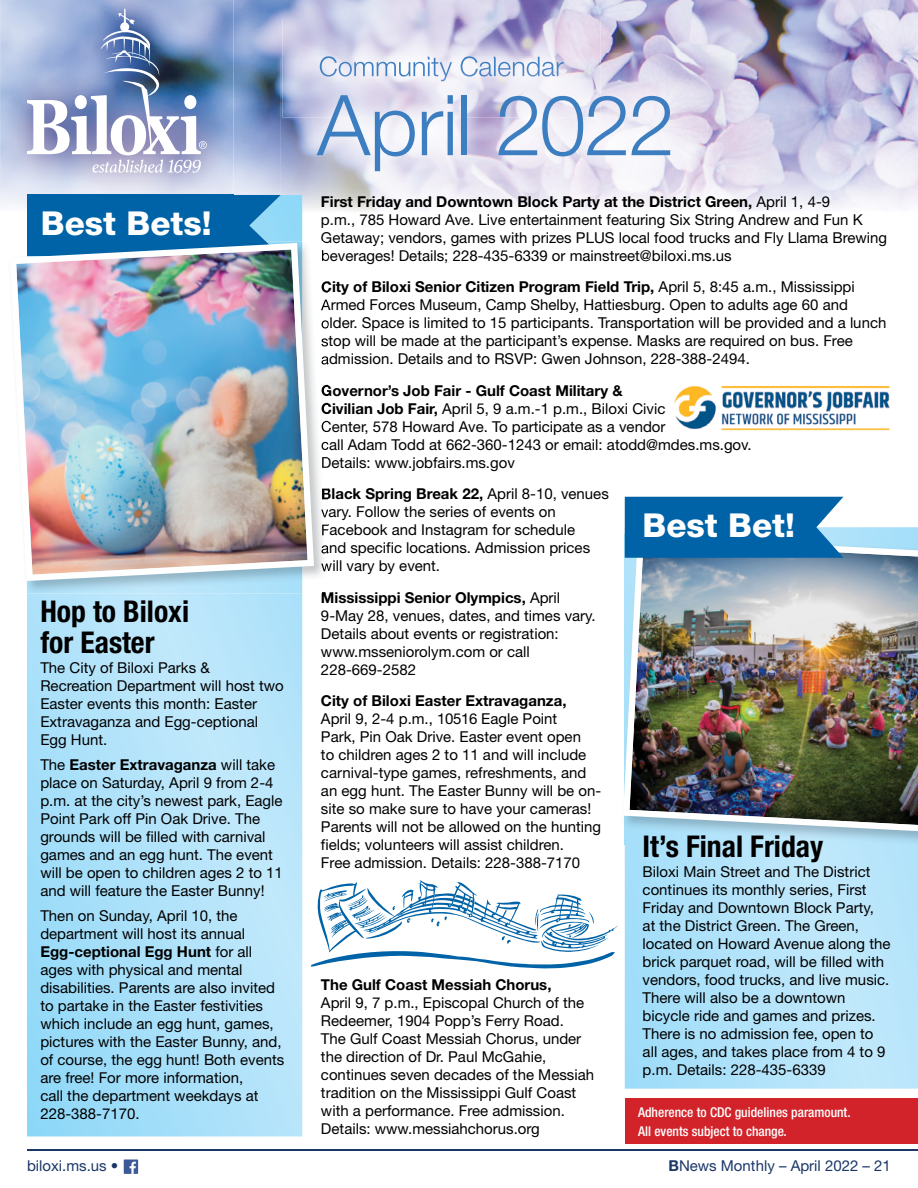
<style>
.page{position:relative;width:918px;height:1188px;background:#fff}
.page>*{position:absolute;margin:0;border:0;box-sizing:border-box;transform-origin:0 0}
.t1{font:300 84px "Helvetica Neue";letter-spacing:-.015em;color:#3d7ec1}
.t2{font:800 33px "Helvetica Neue";color:#fff}
.t3{font:700 condensed 30px/31.5px "Helvetica Neue";color:#000}
.t4{font:15px/18px "Helvetica Neue";color:#000}
.t5{font:700 15px "Helvetica Neue";color:#000}
.t6{font:15px "Helvetica Neue";color:#1a3768}
.t7{font:500 condensed 13.5px/18.6px "Helvetica Neue";color:#fff}
.s1{font-weight:700}
</style>
<div class="page">
<div style="left:124px;top:1159px;width:14px;height:15px;background:#3d5a98"></div>
<svg style="left:130px;top:1162px;width:6px;height:12px"></svg>
<img style="left:233px;top:0;width:73px;height:212px">
<img style="left:306px;top:0;width:612px;height:53px">
<img style="left:601px;top:53px;width:317px;height:53px">
<img style="left:707px;top:106px;width:211px;height:104px">
<img style="left:282px;top:19px;width:319px;height:89px">
<img style="left:320px;top:56px;width:244px;height:2px">
<img style="left:281px;top:58px;width:53px;height:150px">
<img style="left:600px;top:58px;width:107px;height:150px">
<img style="left:334px;top:108px;width:267px;height:100px">
<img style="left:320px;top:58px;width:244px;height:23px">
<svg style="left:27px;top:195px;width:275px;height:941px;background:#afe2f9"></svg>
<svg style="left:625px;top:527px;width:293px;height:562px;background:#b3e3fa"></svg>
<svg style="left:27px;top:195px;width:254px;height:46px;background:#0c6cad"></svg>
<img style="left:1px;top:0;width:232px;height:202px">
<img style="left:27px;top:195px;width:206px;height:7px">
<svg style="left:27px;top:9px;width:180px;height:164px"></svg>
<img style="left:624px;top:534px;width:294px;height:310px">
<img style="left:624px;top:536px;width:294px;height:296px">
<svg style="left:625px;top:497px;width:218px;height:61px;background:#0d6bac"></svg>
<img style="left:302px;top:241px;width:25px;height:352px">
<img style="left:27px;top:241px;width:275px;height:352px">
<svg style="left:322px;top:241px;width:5px;height:5px"></svg>
<img style="left:322px;top:250px;width:5px;height:14px">
<img style="left:322px;top:281px;width:5px;height:14px">
<img style="left:321px;top:299px;width:6px;height:14px">
<img style="left:322px;top:317px;width:5px;height:14px">
<svg style="left:321px;top:336px;width:6px;height:13px"></svg>
<img style="left:322px;top:353px;width:5px;height:14px">
<img style="left:322px;top:385px;width:5px;height:14px">
<svg style="left:322px;top:403px;width:5px;height:13px"></svg>
<img style="left:322px;top:421px;width:5px;height:14px">
<img style="left:322px;top:439px;width:5px;height:14px">
<img style="left:322px;top:457px;width:5px;height:14px">
<img style="left:322px;top:488px;width:5px;height:14px">
<img style="left:321px;top:506px;width:6px;height:14px">
<img style="left:322px;top:524px;width:5px;height:14px">
<img style="left:322px;top:542px;width:5px;height:14px">
<svg style="left:321px;top:561px;width:6px;height:13px"></svg>
<img style="left:27px;top:241px;width:254px;height:2px">
<img style="left:16px;top:243px;width:298px;height:338px">
<img style="left:674px;top:385px;width:216px;height:46px">
<svg style="left:310px;top:880px;width:308px;height:89px"></svg>
<div style="left:625px;top:1098px;width:293px;height:46px;background:#d2232a"></div>
<hr style="left:27px;top:1149px;width:891px;height:2px;background:#1a3768">
<h2 class="t2" style="left:41px;top:204px;width:172px">Best Bets!</h2>
<h3 class="t3" style="left:40px;top:595px;width:150px">Hop to Biloxi for Easter</h3>
<p class="t4" style="left:40px;top:659px;width:245px">The City of Biloxi Parks &amp;<br>Recreation Department will host two<br>Easter events this month: Easter<br>Extravaganza and Egg-ceptional<br>Egg Hunt.</p>
<p class="t4" style="left:40px;top:756px;width:244px">The <span class="s1">Easter Extravaganza</span> will take place on Saturday, April 9 from 2-4 p.m. at the city’s newest park, Eagle Point Park off Pin Oak Drive. The grounds will be filled with carnival games and an egg hunt. The event will be open to children ages 2 to 11 and will feature the Easter Bunny!</p>
<p class="t4" style="left:40px;top:906px;width:245px">Then on Sunday, April 10, the department will host its annual<br><span class="s1">Egg-ceptional Egg Hunt</span> for all ages with physical and mental disabilities. Parents are also invited to partake in the Easter festivities which include an egg hunt, games, pictures with the Easter Bunny, and, of course, the egg hunt! Both events are free! For more information,<br>call the department weekdays at<br>228-388-7170.</p>
<p class="t6" style="left:27px;top:1157px;width:93px">biloxi.ms.us •</p>
<h1 class="t1" style="left:317px;top:74px;width:359px">April 2022</h1>
<p class="t4" style="left:321px;top:192px;width:568px"><span class="s1">First Friday and Downtown Block Party at the District Green,</span> April 1, 4-9<br>p.m., 785 Howard Ave. Live entertainment featuring Six String Andrew and Fun K Getaway; vendors, games with prizes PLUS local food trucks and Fly Llama Brewing beverages! Details; 228-435-6339 or mainstreet@biloxi.ms.us</p>
<p class="t4" style="left:321px;top:278px;width:567px"><span class="s1">City of Biloxi Senior Citizen Program Field Trip,</span> April 5, 8:45 a.m., Mississippi Armed Forces Museum, Camp Shelby, Hattiesburg. Open to adults age 60 and older. Space is limited to 15 participants. Transportation will be provided and a lunch stop will be made at the participant’s expense. Masks are required on bus. Free admission. Details and to RSVP: Gwen Johnson, 228-388-2494.</p>
<p class="t4" style="left:321px;top:381px;width:432px"><span class="s1">Governor’s Job Fair - Gulf Coast Military &amp;<br>Civilian Job Fair,</span> April 5, 9 a.m.-1 p.m., Biloxi Civic<br>Center, 578 Howard Ave. To participate as a vendor<br>call Adam Todd at 662-360-1243 or email: atodd@mdes.ms.gov.<br>Details: www.jobfairs.ms.gov</p>
<p class="t4" style="left:321px;top:485px;width:289px"><span class="s1">Black Spring Break 22,</span> April 8-10, venues vary. Follow the series of events on Facebook and Instagram for schedule<br>and specific locations. Admission prices will vary by event.</p>
<p class="t4" style="left:321px;top:588px;width:276px"><span class="s1">Mississippi Senior Olympics,</span> April<br>9-May 28, venues, dates, and times vary.<br>Details about events or registration: www.msseniorolym.com or call<br>228-669-2582</p>
<p class="t5" style="left:321px;top:692px;width:247px">City of Biloxi Easter Extravaganza,</p>
<p class="t4" style="left:321px;top:710px;width:282px">April 9, 2-4 p.m., 10516 Eagle Point<br>Park, Pin Oak Drive. Easter event open<br>to children ages 2 to 11 and will include carnival-type games, refreshments, and an egg hunt. The Easter Bunny will be on&shy;site so make sure to have your cameras!<br>Parents will not be allowed on the hunting fields; volunteers will assist children.<br>Free admission. Details: 228-388-7170</p>
<h2 class="t2" style="left:643px;top:506px;width:154px">Best Bet!</h2>
<h3 class="t3" style="left:643px;top:830px;width:182px">It’s Final Friday</h3>
<p class="t4" style="left:643px;top:862px;width:249px">Biloxi Main Street and The District continues its monthly series, First Friday and Downtown Block Party, at the District Green. The Green, located on Howard Avenue along the brick parquet road, will be filled with vendors, food trucks, and live music.<br>There will also be a downtown bicycle ride and games and prizes.<br>There is no admission fee, open to all ages, and takes place from 4 to 9 p.m. Details: 228-435-6339</p>
<p class="t7" style="left:638px;top:1103px;width:214px">Adherence to CDC guidelines paramount.<br>All events subject to change.</p>
<p class="t6" style="left:668px;top:1157px;width:224px"><span class="s1">B</span>News Monthly – April 2022 – 21</p>
<p class="t5" style="left:321px;top:975px;width:232px">The Gulf Coast Messiah Chorus,</p>
<p class="t4" style="left:321px;top:993px;width:275px">April 9, 7 p.m., Episcopal Church of the Redeemer, 1904 Popp’s Ferry Road.<br>The Gulf Coast Messiah Chorus, under the direction of Dr. Paul McGahie, continues seven decades of the Messiah tradition on the Mississippi Gulf Coast with a performance. Free admission.<br>Details: www.messiahchorus.org</p>
</div>
